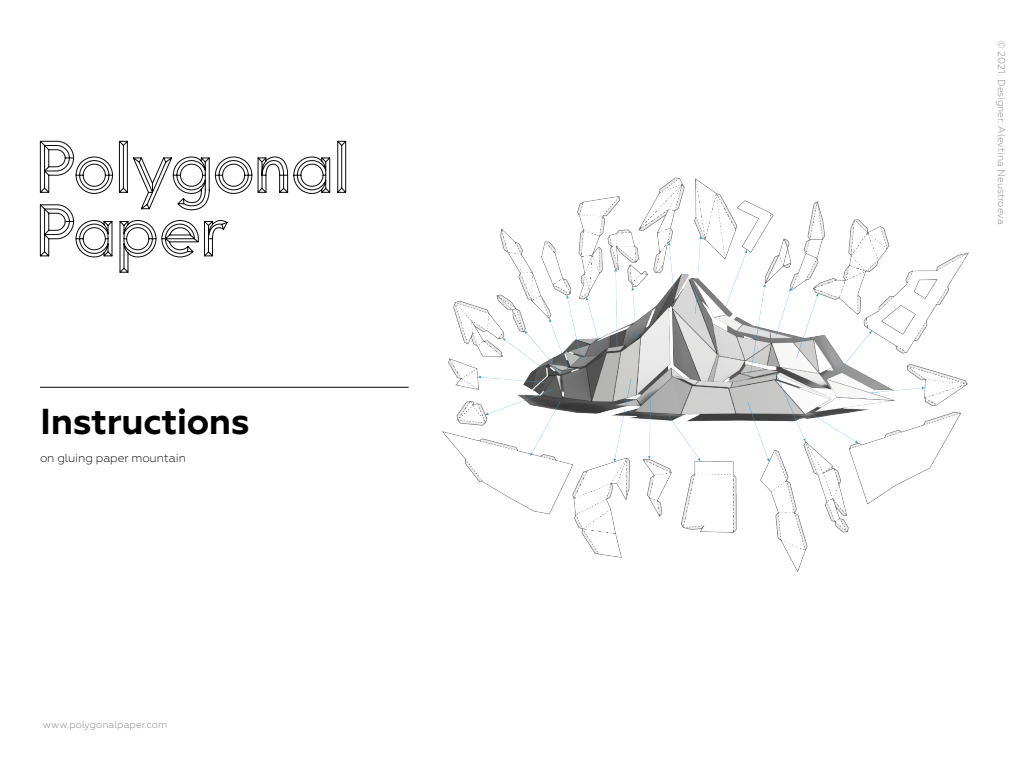
<style>
.page{position:relative;width:1024px;height:768px;background:#fff}
.page>*{position:absolute;margin:0;border:0;box-sizing:border-box;transform-origin:0 0}
.t1{font:700 36px "Geometria";letter-spacing:-.01em;color:#000}
.t2{font:300 12px "Geometria";letter-spacing:-.01em;color:#000}
.t3{font:300 10px "Geometria";color:#808080}
</style>
<div class="page">
<svg style="left:39px;top:140px;width:308px;height:133px"></svg>
<hr style="left:40px;top:387px;width:369px;height:1px;background:#000">
<img style="left:442px;top:177px;width:527px;height:395px">
<h1 class="t1" style="left:40px;top:400px;width:211px">Instructions</h1>
<p class="t2" style="left:40px;top:451px;width:147px">on gluing paper mountain</p>
<p class="t3" style="left:43px;top:719px;width:126px">www.polygonalpaper.com</p>
<p class="t3" style="left:1008px;top:40px;width:186px;rotate:90deg">© 2021. Designer: Alevtina Neustroeva</p>
</div>
